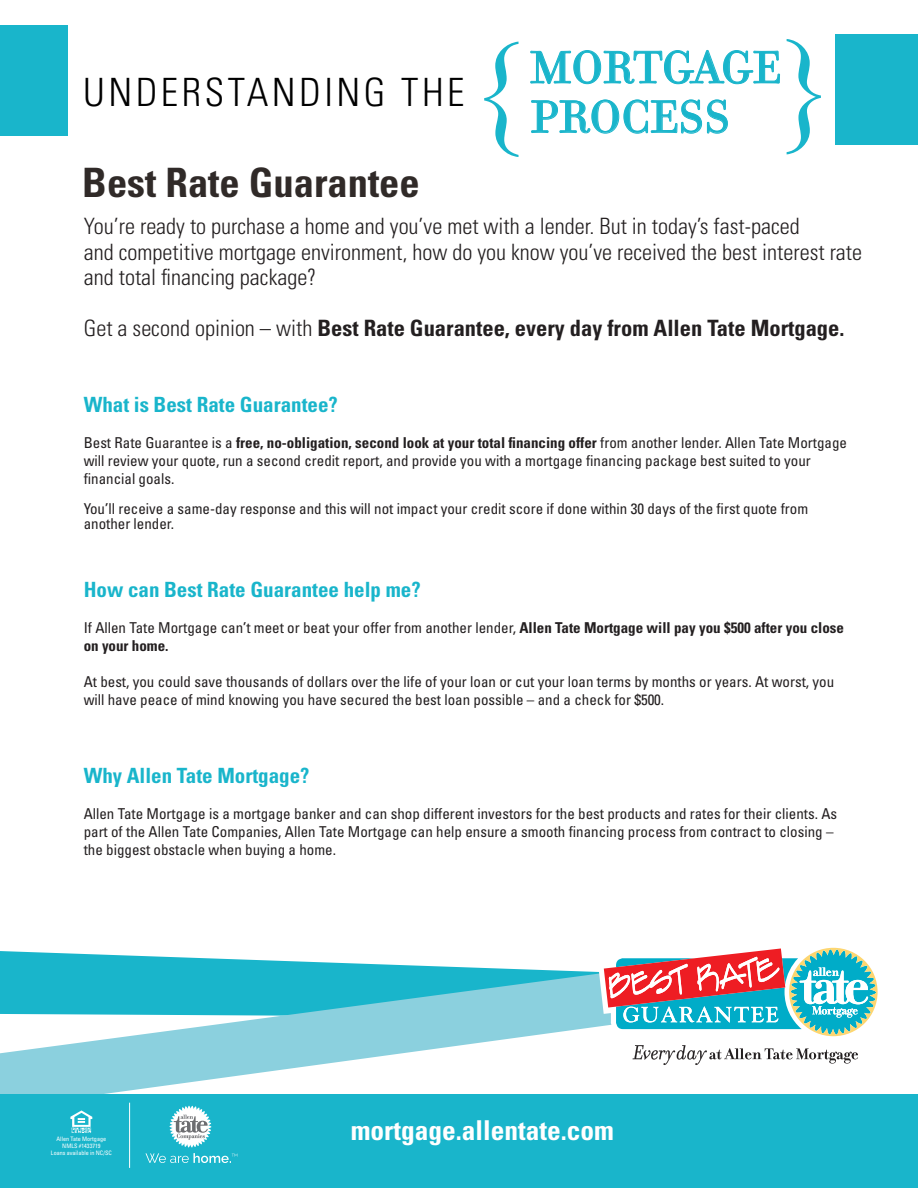
<style>
.page{position:relative;width:918px;height:1188px;background:#fff}
.page>*{position:absolute;margin:0;border:0;box-sizing:border-box;transform-origin:0 0}
.t1{font:125.85px "Baskerville";color:#19b5cb}
.t2{font:49.2px "Filosofia Unicase OT";color:#19b5cb}
.t3{font:700 condensed 40.5px "Univers";color:#302a28}
.t4{font:300 condensed 39px "Univers";letter-spacing:.09em;color:#000}
.t5{font:700 condensed 27.3px "Univers";color:#fff}
.t6{font:300 condensed 22.5px/25.5px "Univers";color:#231f20}
.t7{font:700 condensed 22.5px "Univers";color:#231f20}
.t8{font:700 condensed 21px "Univers";color:#19b5cb}
.t9{font:condensed 15px/18px "Univers";color:#231f20}
.t10{font:condensed 6.15px/7.1px "Univers";color:#fff;text-align:center}
.s1{font-weight:300}
.s2{font-weight:700}
</style>
<div class="page">
<svg style="left:0;top:952px;width:592px;height:142px"></svg>
<div style="left:0;top:1094px;width:918px;height:94px;background:#19b5cb"></div>
<svg style="left:70px;top:1110px;width:22px;height:23px"></svg>
<svg style="left:530px;top:50px;width:250px;height:34px"></svg>
<svg style="left:531px;top:99px;width:197px;height:35px"></svg>
<div style="left:0;top:25px;width:67px;height:111px;background:#19b5cb"></div>
<div style="left:835px;top:34px;width:83px;height:111px;background:#19b5cb"></div>
<hr style="left:129px;top:1103px;width:1px;height:65px;background:#fff">
<svg style="left:146px;top:1153px;width:91px;height:10px"></svg>
<svg style="left:170px;top:1106px;width:41px;height:41px"></svg>
<svg style="left:592px;top:947px;width:286px;height:118px"></svg>
<h3 class="t4" style="left:83px;top:69px;width:383px">UNDERSTANDING THE</h3>
<h3 class="t3" style="left:82px;top:158px;width:339px">Best Rate Guarantee</h3>
<h1 class="t1" style="left:471px;top:6px;width:62px">{</h1>
<h2 class="t2" style="left:530px;top:40px;width:253px">MORTGAGE</h2>
<h1 class="t1" style="left:834px;top:191px;width:62px;rotate:-180deg">{</h1>
<h2 class="t2" style="left:530px;top:90px;width:202px">PROCESS</h2>
<h3 class="t6" style="left:84px;top:213px;width:780px">You’re ready to purchase a home and you’ve met with a lender. But in today’s fast-paced<br>and competitive mortgage environment, how do you know you’ve received the best interest rate and total financing package?</h3>
<h3 class="t7" style="left:84px;top:315px;width:762px"><span class="s1">Get a second opinion – with</span> Best Rate Guarantee, every day from Allen Tate Mortgage.</h3>
<h3 class="t8" style="left:84px;top:392px;width:256px">What is Best Rate Guarantee?</h3>
<p class="t9" style="left:84px;top:433px;width:765px">Best Rate Guarantee is a <span class="s2">free, no-obligation, second look at your total financing offer</span> from another lender. Allen Tate Mortgage will review your quote, run a second credit report, and provide you with a mortgage financing package best suited to your financial goals.</p>
<p class="t9" style="left:84px;top:501px;width:726px;line-height:15px">You’ll receive a same-day response and this will not impact your credit score if done within 30 days of the first quote from another lender.</p>
<h3 class="t8" style="left:84px;top:577px;width:339px">How can Best Rate Guarantee help me?</h3>
<p class="t9" style="left:84px;top:618px;width:762px">If Allen Tate Mortgage can’t meet or beat your offer from another lender, <span class="s2">Allen Tate Mortgage will pay you $500 after you close on your home.</span></p>
<p class="t9" style="left:84px;top:672px;width:752px">At best, you could save thousands of dollars over the life of your loan or cut your loan terms by months or years. At worst, you will have peace of mind knowing you have secured the best loan possible – and a check for $500.</p>
<h3 class="t8" style="left:84px;top:763px;width:227px">Why Allen Tate Mortgage?</h3>
<p class="t9" style="left:84px;top:805px;width:755px">Allen Tate Mortgage is a mortgage banker and can shop different investors for the best products and rates for their clients. As part of the Allen Tate Companies, Allen Tate Mortgage can help ensure a smooth financing process from contract to closing – the biggest obstacle when buying a home.</p>
<p class="t10" style="left:51px;top:1135px;width:62px">Allen Tate Mortgage<br>NMLS #1433719<br>Loans available in NC/SC</p>
<h3 class="t5" style="left:351px;top:1114px;width:265px">mortgage.allentate.com</h3>
</div>
